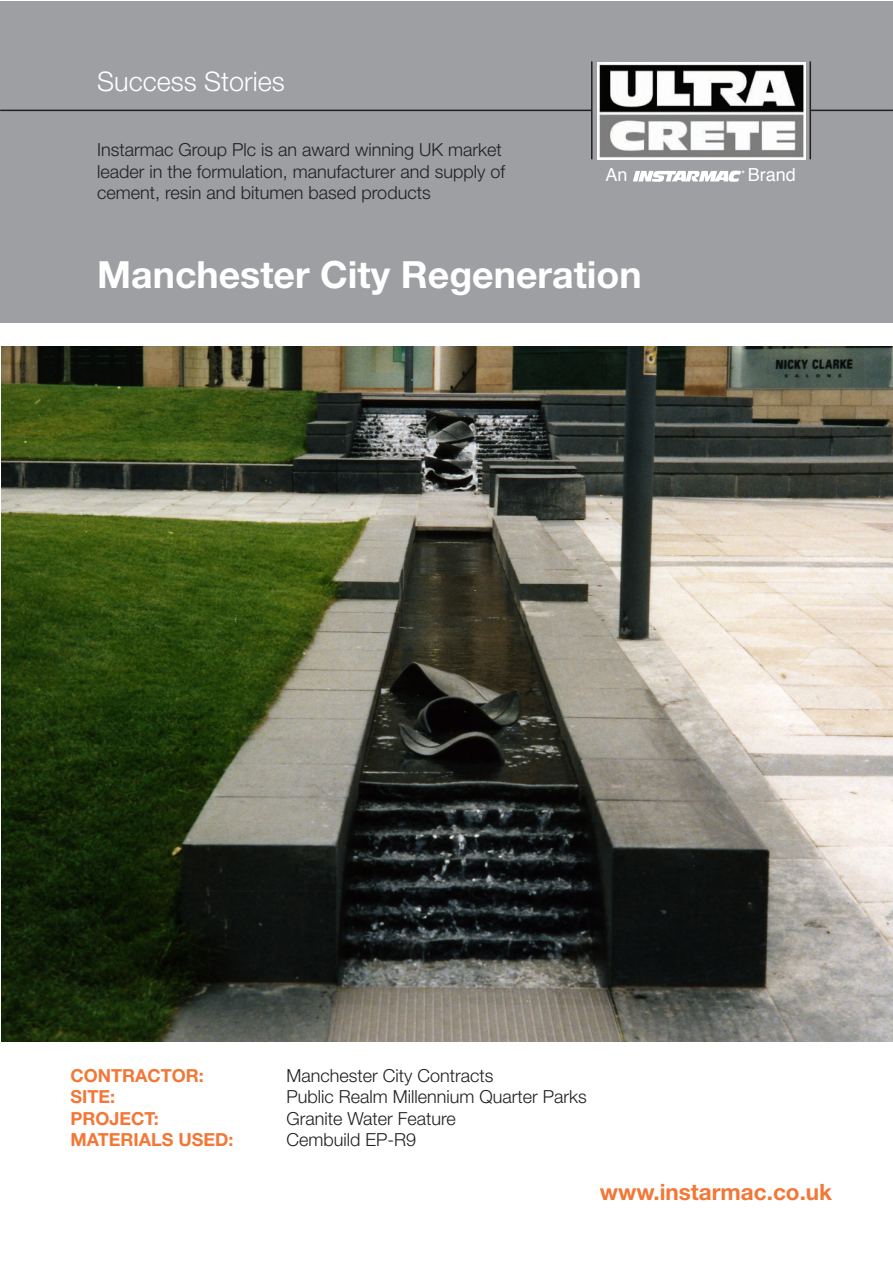
<style>
.page{position:relative;width:893px;height:1263px;background:#fff}
.page>*{position:absolute;margin:0;border:0;box-sizing:border-box;transform-origin:0 0}
.t1{font:700 37.5px "Helvetica Neue";color:#fff}
.t2{font:300 27px "Helvetica Neue";color:#fff}
.t3{font:700 22.5px "Helvetica Neue";color:#f37736}
.t4{font:300 18px/21.6px "Helvetica Neue";color:#231f20}
.t5{font:700 18px "Helvetica Neue";color:#f37736}
.t6{font:18px "Helvetica";color:#fff}
</style>
<div class="page">
<div style="left:0;top:1px;width:893px;height:322px;background:#9d9fa2"></div>
<hr style="left:0;top:110px;width:591px;height:1px;background:#231f20">
<hr style="left:591px;top:61px;width:1px;height:98px;background:#231f20">
<hr style="left:809px;top:61px;width:2px;height:98px;background:#231f20">
<hr style="left:811px;top:110px;width:82px;height:1px;background:#231f20">
<svg style="left:633px;top:170px;width:111px;height:12px"></svg>
<img style="left:597px;top:62px;width:208px;height:98px">
<img style="left:1px;top:347px;width:892px;height:695px">
<h2 class="t2" style="left:97px;top:65px;width:189px">Success Stories</h2>
<p class="t4" style="left:97px;top:138px;width:409px">Instarmac Group Plc is an award winning UK market leader in the formulation, manufacturer and supply of cement, resin and bitumen based products</p>
<p class="t6" style="left:605px;top:161px;width:24px">An</p>
<p class="t6" style="left:748px;top:161px;width:50px">Brand</p>
<h1 class="t1" style="left:97px;top:251px;width:546px">Manchester City Regeneration</h1>
<p class="t5" style="left:71px;top:1064px;width:135px">CONTRACTOR:</p>
<p class="t4" style="left:287px;top:1064px;width:209px">Manchester City Contracts</p>
<p class="t5" style="left:71px;top:1085px;width:46px">SITE:</p>
<p class="t4" style="left:287px;top:1085px;width:302px">Public Realm Millennium Quarter Parks</p>
<p class="t5" style="left:71px;top:1107px;width:90px">PROJECT:</p>
<p class="t4" style="left:287px;top:1107px;width:171px">Granite Water Feature</p>
<p class="t5" style="left:71px;top:1129px;width:165px">MATERIALS USED:</p>
<p class="t4" style="left:287px;top:1129px;width:131px">Cembuild EP-R9</p>
<p class="t3" style="left:600px;top:1178px;width:234px">www.instarmac.co.uk</p>
</div>
